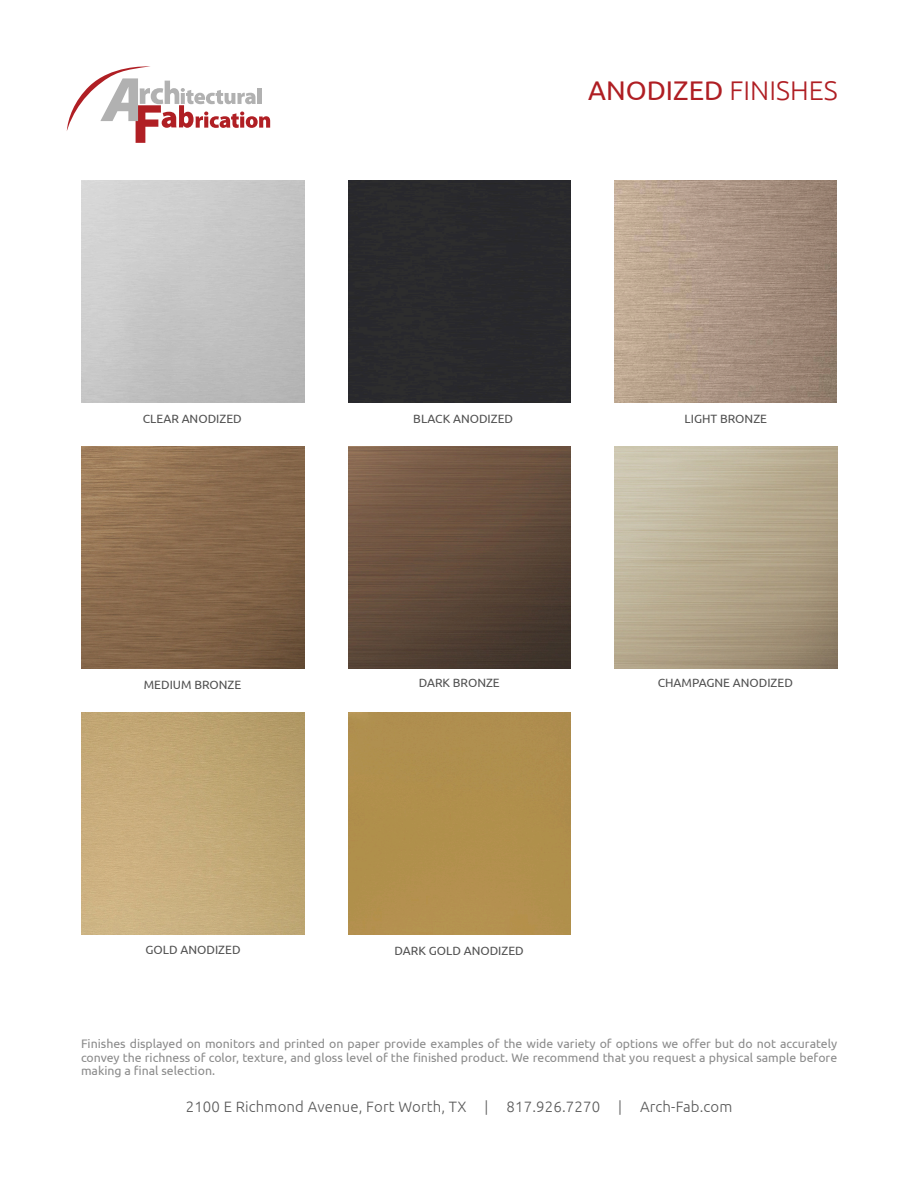
<style>
.page{position:relative;width:918px;height:1188px;background:#fff}
.page>*{position:absolute;margin:0;border:0;box-sizing:border-box;transform-origin:0 0}
.t1{font:27px "Ubuntu";color:#af1e23}
.t2{font:300 15px "Ubuntu";letter-spacing:.01em;color:#595959}
.t3{font:12.3px/13.5px "Ubuntu";color:#8b8b8b;text-align:justify}
.t4{font:12px "Ubuntu";color:#505050}
.s1{font-weight:300}
</style>
<div class="page">
<div style="left:348px;top:712px;width:223px;height:223px;background:#b0904d"></div>
<img style="left:82px;top:712px;width:222px;height:223px">
<img style="left:615px;top:446px;width:222px;height:223px">
<img style="left:348px;top:446px;width:223px;height:223px">
<img style="left:82px;top:446px;width:222px;height:223px">
<img style="left:615px;top:180px;width:222px;height:222px">
<div style="left:348px;top:180px;width:223px;height:223px;background:#29292d"></div>
<svg style="left:67px;top:66px;width:203px;height:77px"></svg>
<h1 class="t1" style="left:588px;top:79px;width:251px">ANODIZED <span class="s1">FINISHES</span></h1>
<p class="t4" style="left:143px;top:414px;width:101px">CLEAR ANODIZED</p>
<p class="t4" style="left:413px;top:414px;width:101px">BLACK ANODIZED</p>
<p class="t4" style="left:685px;top:414px;width:84px">LIGHT BRONZE</p>
<p class="t4" style="left:144px;top:679px;width:99px">MEDIUM BRONZE</p>
<p class="t4" style="left:419px;top:678px;width:83px">DARK BRONZE</p>
<p class="t4" style="left:658px;top:678px;width:137px">CHAMPAGNE ANODIZED</p>
<p class="t4" style="left:146px;top:944px;width:97px">GOLD ANODIZED</p>
<p class="t4" style="left:395px;top:945px;width:131px">DARK GOLD ANODIZED</p>
<p class="t3" style="left:81px;top:1038px;width:758px">Finishes displayed on monitors and printed on paper provide examples of the wide variety of options we offer but do not accurately convey the richness of color, texture, and gloss level of the finished product. We recommend that you request a physical sample before making a final selection.</p>
<p class="t2" style="left:186px;top:1100px;width:548px">2100 E Richmond Avenue, Fort Worth, TX | 817.926.7270 | Arch-Fab.com</p>
</div>
